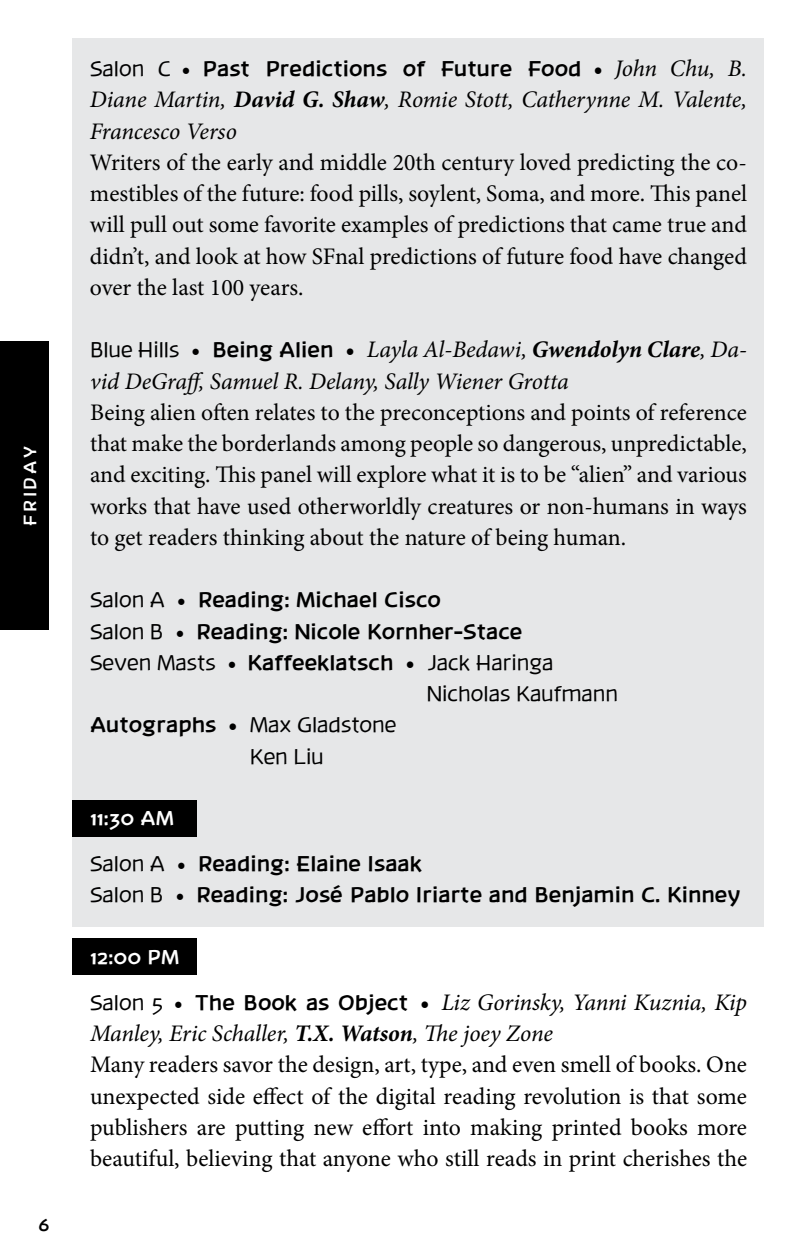
<style>
.page{position:relative;width:810px;height:1260px;background:#fff}
.page>*{position:absolute;margin:0;border:0;box-sizing:border-box;transform-origin:0 0}
.t1{font:23.75px/31.2px "Minion Pro";color:#000;text-align:justify}
.t2{font:italic 23.75px/31.2px "Minion Pro";letter-spacing:-.005em;color:#000}
.t3{font:700 21.25px/31.2px "Banksia";color:#000}
.t4{font:21.25px "Banksia";color:#000}
.t5{font:700 20px "Banksia";color:#fff}
.t6{font:700 17.5px "Banksia";letter-spacing:.15em;color:#fff}
.t7{font:700 17.5px "Banksia";color:#000}
.s1{font-weight:400}
.s2{font-family:"Minion Pro";font-weight:400;font-size:23.75px}
.s3{font-family:"Minion Pro";font-size:23.75px}
.s4{font-family:"Minion Pro";font-weight:400;font-style:italic;font-size:23.75px}
.s5{font-weight:700}
.s6{font-family:"Banksia";font-style:normal;font-size:21.25px}
.s7{font-style:normal}
.s8{font-family:"Banksia";font-weight:700;font-style:normal;font-size:21.25px}
.s9{font-weight:700;font-style:normal}
.s10{font-family:"Minion Pro";font-weight:700;font-size:23.75px}
.s11{font-family:"Banksia";font-size:21.25px}
.s12{font-family:"Banksia";font-weight:700;font-size:21.25px}
.s13{font-style:italic}
.s14{font-weight:700;font-style:italic}
</style>
<div class="page">
<div style="left:72px;top:39px;width:691px;height:888px;background:#e6e7e8"></div>
<div style="left:72px;top:800px;width:124px;height:36px;background:#000"></div>
<div style="left:72px;top:939px;width:124px;height:36px;background:#000"></div>
<div style="left:0;top:342px;width:49px;height:288px;background:#000"></div>
<p class="t6" style="left:20px;top:526px;width:81px;rotate:-90deg">FRIDAY</p>
<p class="t7" style="left:38px;top:1215px;width:13px">6</p>
<p class="t3" style="left:90px;top:53px;width:658px"><span class="s1">Salon C</span> <span class="s2">•</span> Past Predictions of Future Food <span class="s3">•</span> <span class="s4">John Chu, B.</span></p>
<p class="t2" style="left:90px;top:84px;width:659px">Diane Martin, <span class="s5">David G. Shaw</span>, Romie Stott, Catherynne M. Valente,<br>Francesco Verso</p>
<p class="t1" style="left:90px;top:147px;width:659px">Writers of the early and middle 20th century loved predicting the co&shy;mestibles of the future: food pills, soylent, Soma, and more. This panel will pull out some favorite examples of predictions that came true and didn’t, and look at how SFnal predictions of future food have changed over the last 100 years.</p>
<p class="t2" style="left:90px;top:334px;width:659px"><span class="s6">Blue Hills</span> <span class="s7">•</span> <span class="s8">Being Alien</span> <span class="s9">•</span> Layla Al-Bedawi, <span class="s5">Gwendolyn Clare</span>, Da&shy;vid DeGraff, Samuel R. Delany, Sally Wiener Grotta</p>
<p class="t1" style="left:90px;top:397px;width:659px">Being alien often relates to the preconceptions and points of reference that make the borderlands among people so dangerous, unpredictable, and exciting. This panel will explore what it is to be “alien” and various works that have used otherworldly creatures or non-humans in ways to get readers thinking about the nature of being human.</p>
<p class="t3" style="left:90px;top:584px;width:353px"><span class="s1">Salon A</span> <span class="s2">•</span> Reading: Michael Cisco</p>
<p class="t3" style="left:90px;top:616px;width:434px"><span class="s1">Salon B</span> <span class="s2">•</span> Reading: Nicole Kornher-Stace</p>
<p class="t4" style="left:90px;top:650px;width:465px">Seven Masts <span class="s3">•</span> <span class="s5">Kaffeeklatsch</span> <span class="s10">•</span> Jack Haringa</p>
<p class="t4" style="left:427px;top:682px;width:193px">Nicholas Kaufmann</p>
<p class="t4" style="left:90px;top:713px;width:308px"><span class="s5">Autographs</span> <span class="s10">•</span> Max Gladstone</p>
<p class="t4" style="left:250px;top:744px;width:76px">Ken Liu</p>
<p class="t5" style="left:90px;top:806px;width:85px">11:30 AM</p>
<p class="t3" style="left:90px;top:848px;width:652px"><span class="s1">Salon A</span> <span class="s2">•</span> Reading: Elaine Isaak<br><span class="s1">Salon B</span> <span class="s2">•</span> Reading: José Pablo Iriarte and Benjamin C. Kinney</p>
<p class="t5" style="left:90px;top:945px;width:91px">12:00 PM</p>
<p class="t1" style="left:90px;top:987px;width:659px;text-align:left"><span class="s11">Salon 5</span> • <span class="s12">The Book as Object</span> <span class="s5">•</span> <span class="s13">Liz Gorinsky, Yanni Kuznia, Kip Manley, Eric Schaller,</span> <span class="s14">T.X. Watson</span><span class="s13">, The joey Zone<br></span>Many readers savor the design, art, type, and even smell of books. One unexpected side effect of the digital reading revolution is that some publishers are putting new effort into making printed books more beautiful, believing that anyone who still reads in print cherishes the</p>
</div>
